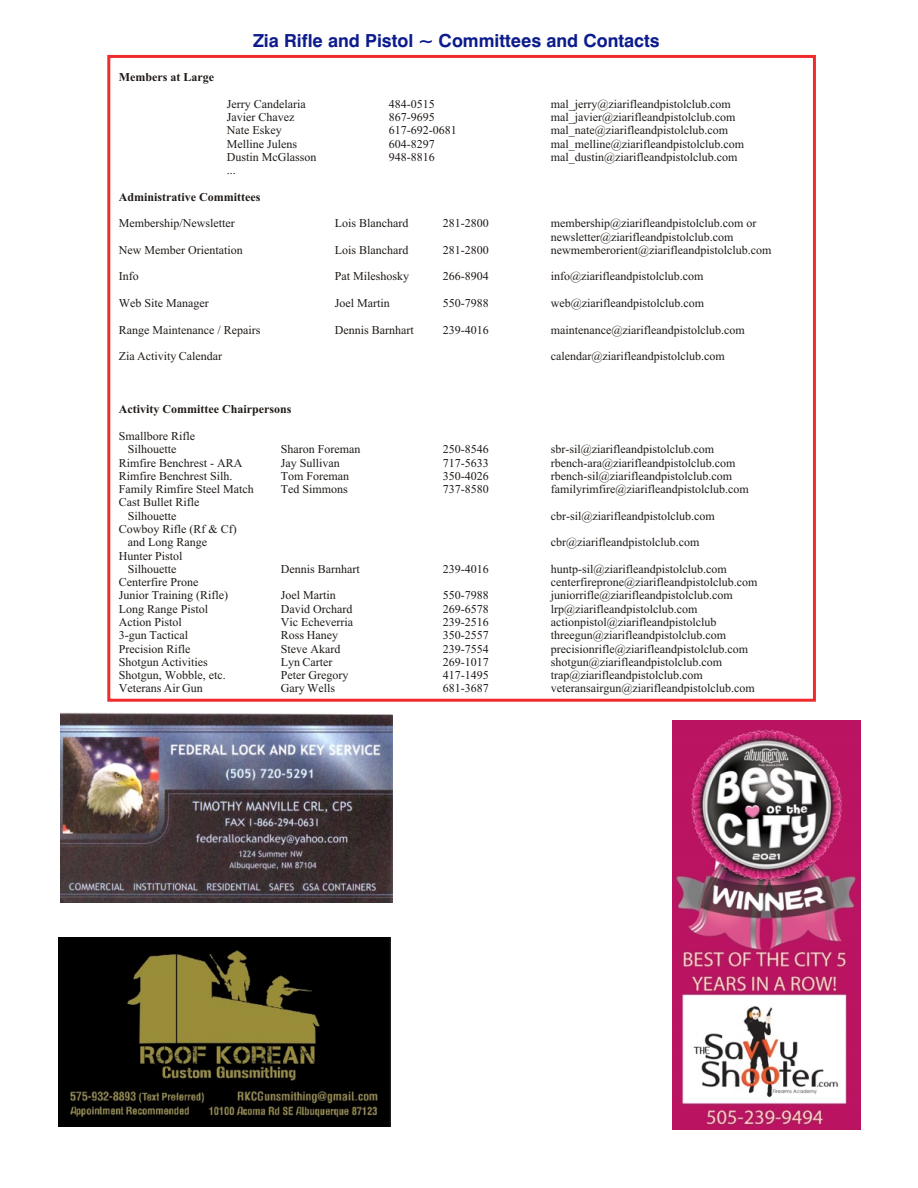
<style>
.page{position:relative;width:918px;height:1188px;background:#fff}
.page>*{position:absolute;margin:0;border:0;box-sizing:border-box;transform-origin:0 0}
.t1{font:700 18px "Swis 721 BT";color:#0d1c8c}
.t2{font:12px/13.4px "Times New Roman";color:#1f1a17}
.t3{font:700 12px "Times New Roman";color:#1f1a17}
</style>
<div class="page">
<div style="left:107px;top:55px;width:709px;height:647px;border:3px solid #f02b2e"></div>
<img style="left:61px;top:713px;width:332px;height:189px">
<img style="left:58px;top:937px;width:332px;height:189px">
<img style="left:672px;top:720px;width:189px;height:409px">
<p class="t3" style="left:119px;top:73px;width:97px">Members at Large</p>
<h1 class="t1" style="left:253px;top:34px;width:408px">Zia Rifle and Pistol ~ Committees and Contacts</h1>
<p class="t2" style="left:227px;top:98px;width:80px">Jerry Candelaria</p>
<p class="t2" style="left:389px;top:98px;width:47px">484-0515</p>
<p class="t2" style="left:551px;top:98px;width:182px">mal_jerry@ziarifleandpistolclub.com</p>
<p class="t2" style="left:227px;top:112px;width:69px">Javier Chavez</p>
<p class="t2" style="left:389px;top:112px;width:47px">867-9695</p>
<p class="t2" style="left:551px;top:112px;width:186px">mal_javier@ziarifleandpistolclub.com</p>
<p class="t2" style="left:227px;top:125px;width:56px">Nate Eskey</p>
<p class="t2" style="left:389px;top:125px;width:69px">617-692-0681</p>
<p class="t2" style="left:551px;top:125px;width:179px">mal_nate@ziarifleandpistolclub.com</p>
<p class="t2" style="left:227px;top:138px;width:72px">Melline Julens</p>
<p class="t2" style="left:389px;top:138px;width:47px">604-8297</p>
<p class="t2" style="left:551px;top:138px;width:195px">mal_melline@ziarifleandpistolclub.com</p>
<p class="t2" style="left:227px;top:151px;width:91px">Dustin McGlasson</p>
<p class="t2" style="left:389px;top:151px;width:47px">948-8816</p>
<p class="t2" style="left:551px;top:151px;width:188px">mal_dustin@ziarifleandpistolclub.com</p>
<p class="t2" style="left:227px;top:165px;width:10px">...</p>
<p class="t3" style="left:119px;top:193px;width:143px">Administrative Committees</p>
<p class="t2" style="left:119px;top:218px;width:117px">Membership/Newsletter</p>
<p class="t2" style="left:335px;top:218px;width:75px">Lois Blanchard</p>
<p class="t2" style="left:443px;top:218px;width:47px">281-2800</p>
<p class="t2" style="left:551px;top:218px;width:207px">membership@ziarifleandpistolclub.com or newsletter@ziarifleandpistolclub.com</p>
<p class="t2" style="left:119px;top:244px;width:125px">New Member Orientation</p>
<p class="t2" style="left:335px;top:244px;width:75px">Lois Blanchard</p>
<p class="t2" style="left:443px;top:244px;width:47px">281-2800</p>
<p class="t2" style="left:551px;top:244px;width:222px">newmemberorient@ziarifleandpistolclub.com</p>
<p class="t2" style="left:119px;top:271px;width:21px">Info</p>
<p class="t2" style="left:335px;top:271px;width:76px">Pat Mileshosky</p>
<p class="t2" style="left:443px;top:271px;width:47px">266-8904</p>
<p class="t2" style="left:551px;top:271px;width:154px">info@ziarifleandpistolclub.com</p>
<p class="t2" style="left:119px;top:298px;width:91px">Web Site Manager</p>
<p class="t2" style="left:335px;top:298px;width:56px">Joel Martin</p>
<p class="t2" style="left:443px;top:298px;width:47px">550-7988</p>
<p class="t2" style="left:551px;top:298px;width:155px">web@ziarifleandpistolclub.com</p>
<p class="t2" style="left:119px;top:324px;width:143px">Range Maintenance / Repairs</p>
<p class="t2" style="left:335px;top:324px;width:80px">Dennis Barnhart</p>
<p class="t2" style="left:443px;top:324px;width:47px">239-4016</p>
<p class="t2" style="left:551px;top:324px;width:196px">maintenance@ziarifleandpistolclub.com</p>
<p class="t2" style="left:119px;top:351px;width:105px">Zia Activity Calendar</p>
<p class="t2" style="left:551px;top:351px;width:176px">calendar@ziarifleandpistolclub.com</p>
<p class="t3" style="left:119px;top:405px;width:174px">Activity Committee Chairpersons</p>
<p class="t2" style="left:128px;top:431px;width:69px;text-indent:-9px">Smallbore Rifle<br>Silhouette</p>
<p class="t2" style="left:281px;top:444px;width:81px">Sharon Foreman</p>
<p class="t2" style="left:443px;top:444px;width:47px">250-8546</p>
<p class="t2" style="left:551px;top:444px;width:165px">sbr-sil@ziarifleandpistolclub.com</p>
<p class="t2" style="left:119px;top:457px;width:125px">Rimfire Benchrest - ARA</p>
<p class="t2" style="left:281px;top:457px;width:61px">Jay Sullivan</p>
<p class="t2" style="left:443px;top:457px;width:47px">717-5633</p>
<p class="t2" style="left:551px;top:457px;width:186px">rbench-ara@ziarifleandpistolclub.com</p>
<p class="t2" style="left:119px;top:470px;width:115px">Rimfire Benchrest Silh.</p>
<p class="t2" style="left:281px;top:470px;width:70px">Tom Foreman</p>
<p class="t2" style="left:443px;top:470px;width:47px">350-4026</p>
<p class="t2" style="left:551px;top:470px;width:183px">rbench-sil@ziarifleandpistolclub.com</p>
<p class="t2" style="left:119px;top:484px;width:136px">Family Rimfire Steel Match</p>
<p class="t2" style="left:281px;top:484px;width:69px">Ted Simmons</p>
<p class="t2" style="left:443px;top:484px;width:47px">737-8580</p>
<p class="t2" style="left:551px;top:484px;width:200px">familyrimfire@ziarifleandpistolclub.com</p>
<p class="t2" style="left:128px;top:497px;width:73px;text-indent:-9px">Cast Bullet Rifle<br>Silhouette</p>
<p class="t2" style="left:551px;top:510px;width:166px">cbr-sil@ziarifleandpistolclub.com</p>
<p class="t2" style="left:128px;top:524px;width:110px;text-indent:-9px">Cowboy Rifle (Rf &amp; Cf) and Long Range</p>
<p class="t2" style="left:119px;top:550px;width:65px;text-align:center">Hunter Pistol<br>Silhouette</p>
<p class="t2" style="left:551px;top:537px;width:150px">cbr@ziarifleandpistolclub.com</p>
<p class="t2" style="left:281px;top:563px;width:80px">Dennis Barnhart</p>
<p class="t2" style="left:443px;top:563px;width:47px">239-4016</p>
<p class="t2" style="left:551px;top:563px;width:178px">huntp-sil@ziarifleandpistolclub.com</p>
<p class="t2" style="left:119px;top:577px;width:81px">Centerfire Prone</p>
<p class="t2" style="left:551px;top:577px;width:208px">centerfireprone@ziarifleandpistolclub.com</p>
<p class="t2" style="left:119px;top:590px;width:111px">Junior Training (Rifle)</p>
<p class="t2" style="left:281px;top:590px;width:56px">Joel Martin</p>
<p class="t2" style="left:443px;top:590px;width:47px">550-7988</p>
<p class="t2" style="left:551px;top:590px;width:184px">juniorrifle@ziarifleandpistolclub.com</p>
<p class="t2" style="left:119px;top:603px;width:91px">Long Range Pistol</p>
<p class="t2" style="left:281px;top:603px;width:73px">David Orchard</p>
<p class="t2" style="left:443px;top:603px;width:47px">269-6578</p>
<p class="t2" style="left:551px;top:603px;width:148px">lrp@ziarifleandpistolclub.com</p>
<p class="t2" style="left:119px;top:617px;width:65px">Action Pistol</p>
<p class="t2" style="left:281px;top:617px;width:74px">Vic Echeverria</p>
<p class="t2" style="left:443px;top:617px;width:47px">239-2516</p>
<p class="t2" style="left:551px;top:617px;width:167px">actionpistol@ziarifleandpistolclub</p>
<p class="t2" style="left:119px;top:630px;width:71px">3-gun Tactical</p>
<p class="t2" style="left:281px;top:630px;width:59px">Ross Haney</p>
<p class="t2" style="left:443px;top:630px;width:47px">350-2557</p>
<p class="t2" style="left:551px;top:630px;width:177px">threegun@ziarifleandpistolclub.com</p>
<p class="t2" style="left:119px;top:643px;width:73px">Precision Rifle</p>
<p class="t2" style="left:281px;top:643px;width:61px">Steve Akard</p>
<p class="t2" style="left:443px;top:643px;width:47px">239-7554</p>
<p class="t2" style="left:551px;top:643px;width:199px">precisionrifle@ziarifleandpistolclub.com</p>
<p class="t2" style="left:119px;top:656px;width:91px">Shotgun Activities</p>
<p class="t2" style="left:281px;top:656px;width:53px">Lyn Carter</p>
<p class="t2" style="left:443px;top:656px;width:47px">269-1017</p>
<p class="t2" style="left:551px;top:656px;width:173px">shotgun@ziarifleandpistolclub.com</p>
<p class="t2" style="left:119px;top:670px;width:108px">Shotgun, Wobble, etc.</p>
<p class="t2" style="left:281px;top:670px;width:69px">Peter Gregory</p>
<p class="t2" style="left:443px;top:670px;width:47px">417-1495</p>
<p class="t2" style="left:551px;top:670px;width:154px">trap@ziarifleandpistolclub.com</p>
<p class="t2" style="left:119px;top:683px;width:85px">Veterans Air Gun</p>
<p class="t2" style="left:281px;top:683px;width:56px">Gary Wells</p>
<p class="t2" style="left:443px;top:683px;width:47px">681-3687</p>
<p class="t2" style="left:551px;top:683px;width:206px">veteransairgun@ziarifleandpistolclub.com</p>
</div>
